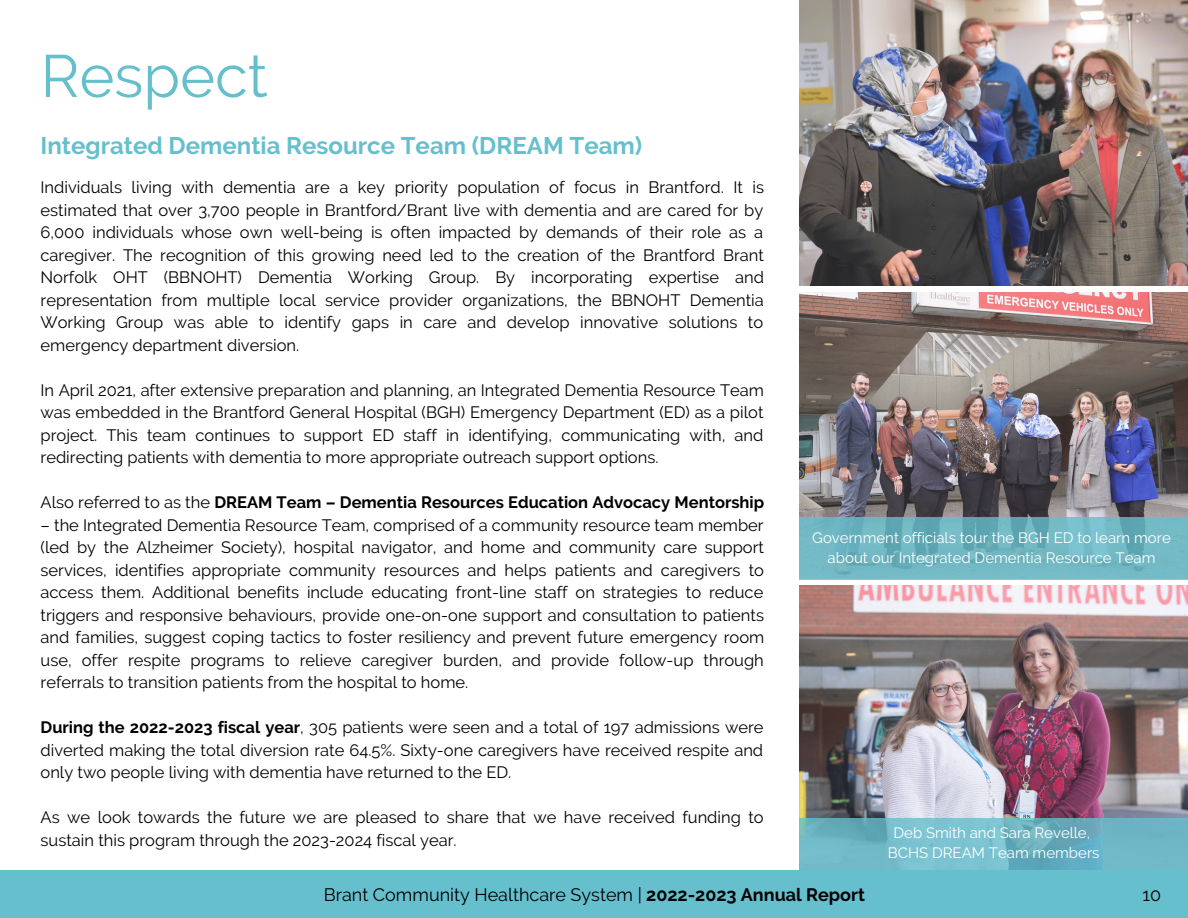
<style>
.page{position:relative;width:1188px;height:918px;background:#fff}
.page>*{position:absolute;margin:0;border:0;box-sizing:border-box;transform-origin:0 0}
.t1{font:59.55px "Raleway";color:#65bfcd}
.t2{font:700 24px "Raleway";color:#65bfcd}
.t3{font:18px "Raleway";color:#000}
.t4{font:16.5px/22.5px "Raleway";color:#000;text-align:justify}
.t5{font:700 16.5px "Raleway";color:#000}
.t6{font:15px/20.2px "Raleway";color:#fff;text-align:center}
.s1{font-weight:400}
.s2{font-weight:700}
</style>
<div class="page">
<div style="left:0;top:870px;width:1188px;height:48px;background:#65bfcd"></div>
<img style="left:799px;top:585px;width:389px;height:233px">
<img style="left:799px;top:0;width:389px;height:285px">
<img style="left:799px;top:292px;width:389px;height:226px">
<svg style="left:799px;top:518px;width:389px;height:62px;background:#6eb5c1"></svg>
<svg style="left:799px;top:818px;width:389px;height:52px;background:#6fb7c6"></svg>
<p class="t1" style="left:41px;top:41px;width:229px">Respect</p>
<p class="t2" style="left:41px;top:132px;width:603px">Integrated Dementia Resource Team (DREAM Team)</p>
<p class="t4" style="left:41px;top:176px;width:725px">Individuals living with dementia are a key priority population of focus in Brantford. It is estimated that over 3,700 people in Brantford/Brant live with dementia and are cared for by 6,000 individuals whose own well-being is often impacted by demands of their role as a caregiver. The recognition of this growing need led to the creation of the Brantford Brant Norfolk OHT (BBNOHT) Dementia Working Group. By incorporating expertise and representation from multiple local service provider organizations, the BBNOHT Dementia Working Group was able to identify gaps in care and develop innovative solutions to emergency department diversion.</p>
<p class="t4" style="left:41px;top:379px;width:725px">In April 2021, after extensive preparation and planning, an Integrated Dementia Resource Team was embedded in the Brantford General Hospital (BGH) Emergency Department (ED) as a pilot project. This team continues to support ED staff in identifying, communicating with, and redirecting patients with dementia to more appropriate outreach support options.</p>
<p class="t5" style="left:41px;top:493px;width:725px"><span class="s1">Also referred to as the</span> DREAM Team – Dementia Resources Education Advocacy Mentorship</p>
<p class="t4" style="left:41px;top:514px;width:725px">– the Integrated Dementia Resource Team, comprised of a community resource team member (led by the Alzheimer Society), hospital navigator, and home and community care support services, identifies appropriate community resources and helps patients and caregivers to access them. Additional benefits include educating front-line staff on strategies to reduce triggers and responsive behaviours, provide one-on-one support and consultation to patients and families, suggest coping tactics to foster resiliency and prevent future emergency room use, offer respite programs to relieve caregiver burden, and provide follow-up through referrals to transition patients from the hospital to home.</p>
<p class="t4" style="left:41px;top:716px;width:725px"><span class="s2">During the 2022-2023 fiscal year</span>, 305 patients were seen and a total of 197 admissions were diverted making the total diversion rate 64.5%. Sixty-one caregivers have received respite and only two people living with dementia have returned to the ED.</p>
<p class="t4" style="left:41px;top:806px;width:725px">As we look towards the future we are pleased to share that we have received funding to sustain this program through the 2023-2024 fiscal year.</p>
<p class="t6" style="left:812px;top:528px;width:360px">Government officials tour the BGH ED to learn more about our Integrated Dementia Resource Team</p>
<p class="t6" style="left:893px;top:823px;width:198px">Deb Smith and Sara Revelle,</p>
<p class="t6" style="left:888px;top:843px;width:213px">BCHS DREAM Team members</p>
<p class="t3" style="left:324px;top:884px;width:543px">Brant Community Healthcare System | <span class="s2">2022-2023 Annual Report</span></p>
<p class="t3" style="left:1142px;top:884px;width:20px">10</p>
</div>
